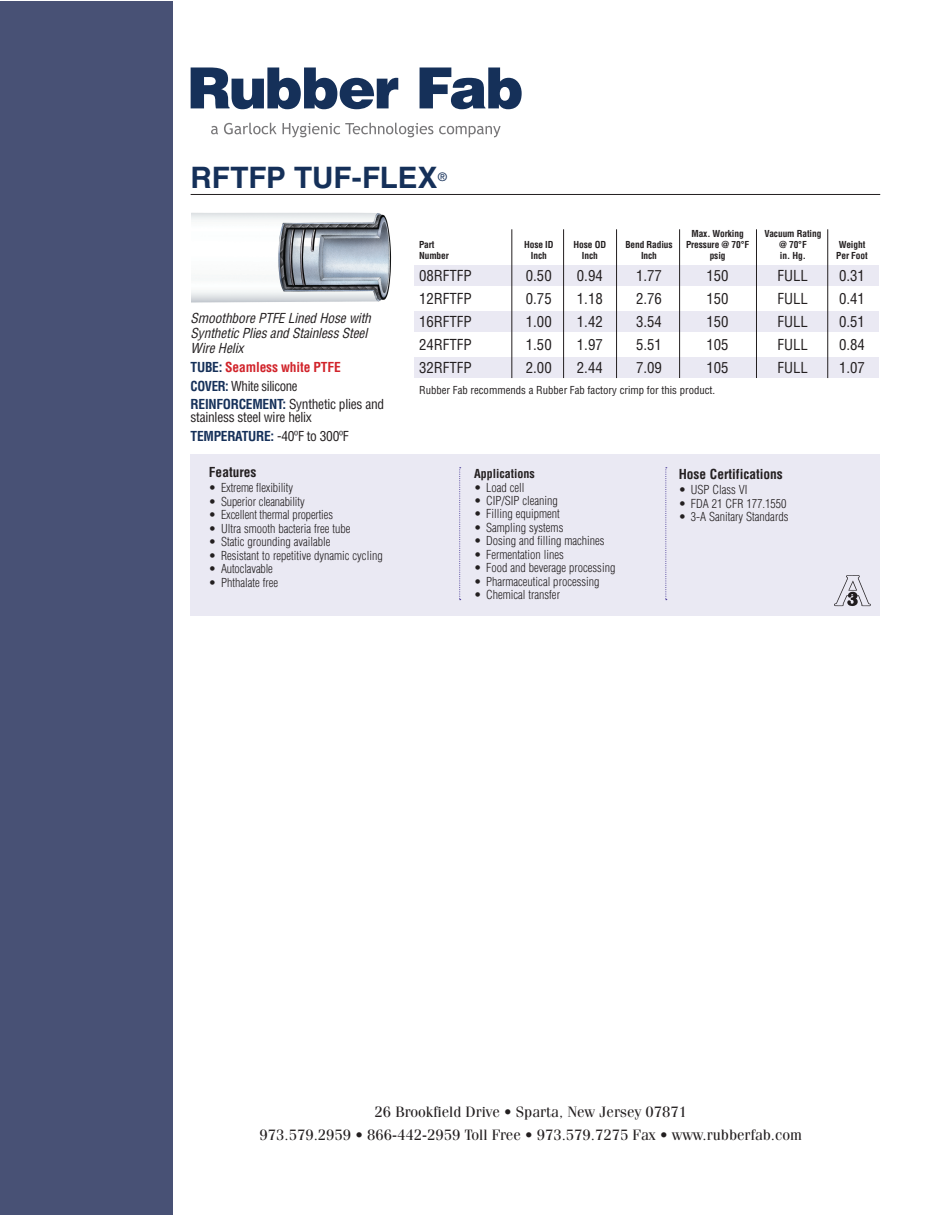
<style>
.page{position:relative;width:945px;height:1215px;background:#fff}
.page>*{position:absolute;margin:0;border:0;box-sizing:border-box;transform-origin:0 0}
._2_hose_name{font:700 29.55px "Helvetica LT Std";letter-spacing:-.005em;color:#153059}
.t1{font:15px "Fenice Std";color:#231f20}
.t2{font:condensed 14.85px "Helvetica LT Std";color:#231f20}
._2_hose_description{font:italic condensed 13.5px/14.9px "Helvetica LT Std";letter-spacing:-.01em;color:#231f20}
._2_hose_detail{font:condensed 13.5px/13.5px "Helvetica LT Std";letter-spacing:-.02em;color:#231f20}
._2_list_bold{font:700 condensed 13.5px "Helvetica LT Std";color:#231f20}
._2_hose_detail-2{font:700 condensed 13.5px "Helvetica LT Std";letter-spacing:-.02em;color:#153059}
._2_hose_detail-3{font:700 condensed 13.5px "Helvetica LT Std";letter-spacing:-.01em;color:#d1232a}
._2_hose_detail-4{font:condensed 13.5px "Helvetica LT Std";letter-spacing:-.02em;color:#231f20;scale:.96 1}
._2_list{font:300 condensed 12.15px "Helvetica LT Std";color:#231f20}
._2_list-2{font:700 condensed 12.15px "Helvetica LT Std";color:#231f20}
._2_hose_name-2{font:11.7px "Helvetica LT Std";color:#153059}
.t3{font:condensed 10.8px "Helvetica LT Std";color:#231f20}
.t4{font:700 condensed 9.45px "Helvetica LT Std";letter-spacing:-.01em;color:#231f20}
.s1{color:#153059}
.s2{font-weight:700;color:#153059}
.s3{font-weight:400;color:#231f20}
</style>
<div class="page">
<div style="left:1px;top:1px;width:172px;height:1214px;background:#485175"></div>
<svg style="left:191px;top:68px;width:207px;height:41px"></svg>
<svg style="left:420px;top:68px;width:102px;height:41px"></svg>
<svg style="left:211px;top:126px;width:7px;height:8px"></svg>
<svg style="left:224px;top:123px;width:53px;height:11px"></svg>
<svg style="left:283px;top:123px;width:150px;height:14px"></svg>
<svg style="left:439px;top:126px;width:62px;height:11px"></svg>
<div style="left:414px;top:265px;width:465px;height:21px;background:#eae9f3"></div>
<div style="left:414px;top:311px;width:465px;height:21px;background:#eae9f3"></div>
<div style="left:414px;top:357px;width:465px;height:21px;background:#eae9f3"></div>
<hr style="left:191px;top:194px;width:689px;height:1px;background:#231f20">
<hr style="left:563px;top:229px;width:1px;height:149px;background:#231f20">
<hr style="left:511px;top:229px;width:1px;height:149px;background:#231f20">
<hr style="left:616px;top:229px;width:1px;height:149px;background:#231f20">
<hr style="left:679px;top:229px;width:1px;height:149px;background:#231f20">
<hr style="left:756px;top:229px;width:1px;height:149px;background:#231f20">
<hr style="left:827px;top:229px;width:1px;height:149px;background:#231f20">
<img style="left:191px;top:213px;width:201px;height:90px">
<div style="left:191px;top:454px;width:689px;height:162px;background:#eae9f3"></div>
<svg style="left:459px;top:467px;width:2px;height:133px"></svg>
<svg style="left:666px;top:467px;width:1px;height:133px"></svg>
<img style="left:834px;top:575px;width:37px;height:32px">
<p class="_2_hose_name" style="left:191px;top:160px;width:248px">RFTFP TUF-FLEX</p>
<p class="_2_hose_name-2" style="left:438px;top:170px;width:10px">®</p>
<p class="_2_hose_description" style="left:191px;top:311px;width:182px">Smoothbore PTFE Lined Hose with<br>Synthetic Plies and Stainless Steel<br>Wire Helix</p>
<p class="_2_hose_detail-3" style="left:191px;top:359px;width:152px"><span class="s1">TUBE:</span> Seamless white PTFE</p>
<p class="_2_hose_detail-4" style="left:191px;top:377px;width:113px"><span class="s2">COVER:</span> White silicone</p>
<p class="_2_hose_detail" style="left:191px;top:397px;width:195px"><span class="s2">REINFORCEMENT:</span> Synthetic plies and stainless steel wire helix</p>
<p class="_2_hose_detail-2" style="left:191px;top:427px;width:160px">TEMPERATURE: <span class="s3">-40ºF to 300ºF</span></p>
<p class="_2_list_bold" style="left:209px;top:464px;width:49px">Features</p>
<p class="_2_list" style="left:209px;top:480px;width:86px">• Extreme flexibility</p>
<p class="_2_list" style="left:209px;top:494px;width:97px">• Superior cleanability</p>
<p class="_2_list" style="left:209px;top:507px;width:125px">• Excellent thermal properties</p>
<p class="_2_list" style="left:209px;top:521px;width:143px">• Ultra smooth bacteria free tube</p>
<p class="_2_list" style="left:209px;top:534px;width:123px">• Static grounding available</p>
<p class="_2_list" style="left:209px;top:548px;width:175px">• Resistant to repetitive dynamic cycling</p>
<p class="_2_list" style="left:209px;top:561px;width:65px">• Autoclavable</p>
<p class="_2_list" style="left:209px;top:575px;width:71px">• Phthalate free</p>
<p class="t4" style="left:691px;top:228px;width:54px">Max. Working</p>
<p class="t4" style="left:764px;top:228px;width:58px">Vacuum Rating</p>
<p class="t4" style="left:419px;top:238px;width:17px">Part</p>
<p class="t4" style="left:524px;top:238px;width:31px">Hose ID</p>
<p class="t4" style="left:574px;top:238px;width:34px">Hose OD</p>
<p class="t4" style="left:625px;top:238px;width:49px">Bend Radius</p>
<p class="t4" style="left:686px;top:238px;width:65px">Pressure @ 70°F</p>
<p class="t4" style="left:779px;top:238px;width:29px">@ 70°F</p>
<p class="t4" style="left:839px;top:238px;width:28px">Weight</p>
<p class="t4" style="left:419px;top:249px;width:31px">Number</p>
<p class="t4" style="left:531px;top:249px;width:17px">Inch</p>
<p class="t4" style="left:582px;top:249px;width:17px">Inch</p>
<p class="t4" style="left:641px;top:249px;width:17px">Inch</p>
<p class="t4" style="left:710px;top:249px;width:17px">psig</p>
<p class="t4" style="left:780px;top:249px;width:27px">in. Hg.</p>
<p class="t4" style="left:836px;top:249px;width:33px">Per Foot</p>
<p class="t2" style="left:419px;top:267px;width:54px">08RFTFP</p>
<p class="t2" style="left:526px;top:267px;width:27px">0.50</p>
<p class="t2" style="left:577px;top:267px;width:27px">0.94</p>
<p class="t2" style="left:636px;top:267px;width:27px">1.77</p>
<p class="t2" style="left:706px;top:267px;width:24px">150</p>
<p class="t2" style="left:778px;top:267px;width:32px">FULL</p>
<p class="t2" style="left:839px;top:267px;width:27px">0.31</p>
<p class="t2" style="left:419px;top:290px;width:54px">12RFTFP</p>
<p class="t2" style="left:526px;top:290px;width:27px">0.75</p>
<p class="t2" style="left:577px;top:290px;width:27px">1.18</p>
<p class="t2" style="left:636px;top:290px;width:27px">2.76</p>
<p class="t2" style="left:706px;top:290px;width:24px">150</p>
<p class="t2" style="left:778px;top:290px;width:32px">FULL</p>
<p class="t2" style="left:839px;top:290px;width:27px">0.41</p>
<p class="t2" style="left:419px;top:312px;width:54px">16RFTFP</p>
<p class="t2" style="left:526px;top:312px;width:27px">1.00</p>
<p class="t2" style="left:577px;top:312px;width:27px">1.42</p>
<p class="t2" style="left:636px;top:312px;width:27px">3.54</p>
<p class="t2" style="left:706px;top:312px;width:24px">150</p>
<p class="t2" style="left:778px;top:312px;width:32px">FULL</p>
<p class="t2" style="left:839px;top:312px;width:27px">0.51</p>
<p class="t2" style="left:419px;top:335px;width:54px">24RFTFP</p>
<p class="t2" style="left:526px;top:335px;width:27px">1.50</p>
<p class="t2" style="left:577px;top:335px;width:27px">1.97</p>
<p class="t2" style="left:636px;top:335px;width:27px">5.51</p>
<p class="t2" style="left:706px;top:335px;width:24px">105</p>
<p class="t2" style="left:778px;top:335px;width:32px">FULL</p>
<p class="t2" style="left:839px;top:335px;width:27px">0.84</p>
<p class="t2" style="left:419px;top:358px;width:54px">32RFTFP</p>
<p class="t2" style="left:526px;top:358px;width:27px">2.00</p>
<p class="t2" style="left:577px;top:358px;width:27px">2.44</p>
<p class="t2" style="left:636px;top:358px;width:27px">7.09</p>
<p class="t2" style="left:706px;top:358px;width:24px">105</p>
<p class="t2" style="left:778px;top:358px;width:32px">FULL</p>
<p class="t2" style="left:839px;top:358px;width:27px">1.07</p>
<p class="t3" style="left:419px;top:384px;width:298px">Rubber Fab recommends a Rubber Fab factory crimp for this product.</p>
<p class="_2_list-2" style="left:474px;top:466px;width:62px">Applications</p>
<p class="_2_list" style="left:474px;top:480px;width:52px">• Load cell</p>
<p class="_2_list" style="left:474px;top:493px;width:85px">• CIP/SIP cleaning</p>
<p class="_2_list" style="left:474px;top:506px;width:87px">• Filling equipment</p>
<p class="_2_list" style="left:474px;top:520px;width:91px">• Sampling systems</p>
<p class="_2_list" style="left:474px;top:533px;width:132px">• Dosing and filling machines</p>
<p class="_2_list" style="left:474px;top:547px;width:91px">• Fermentation lines</p>
<p class="_2_list" style="left:474px;top:560px;width:143px">• Food and beverage processing</p>
<p class="_2_list" style="left:474px;top:574px;width:127px">• Pharmaceutical processing</p>
<p class="_2_list" style="left:474px;top:587px;width:88px">• Chemical transfer</p>
<p class="_2_list_bold" style="left:679px;top:466px;width:106px">Hose Certifications</p>
<p class="_2_list" style="left:679px;top:482px;width:70px">• USP Class VI</p>
<p class="_2_list" style="left:679px;top:496px;width:109px">• FDA 21 CFR 177.1550</p>
<p class="_2_list" style="left:679px;top:509px;width:111px">• 3-A Sanitary Standards</p>
<p class="t1" style="left:375px;top:1103px;width:314px">26 Brookfield Drive • Sparta, New Jersey 07871</p>
<p class="t1" style="left:260px;top:1126px;width:544px">973.579.2959 • 866-442-2959 Toll Free • 973.579.7275 Fax • www.rubberfab.com</p>
</div>
